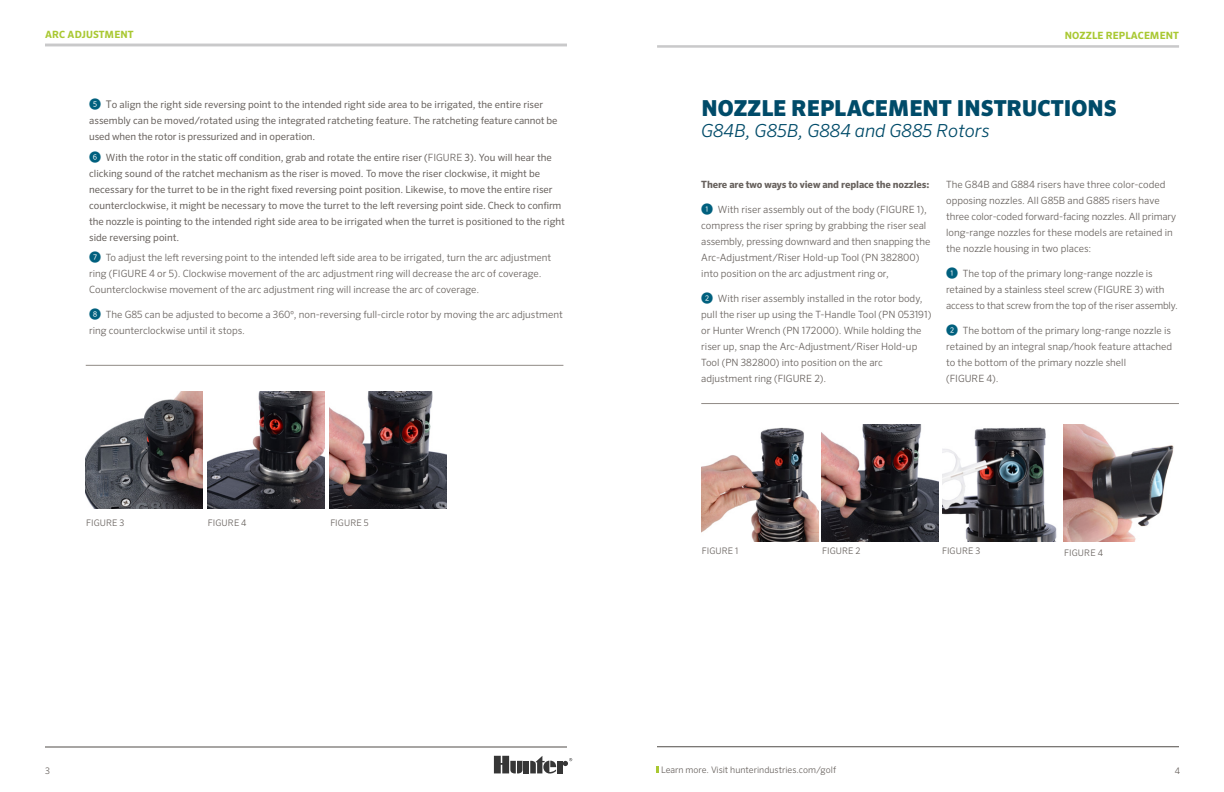
<style>
.page{position:relative;width:1224px;height:792px;background:#fff}
.page>*{position:absolute;margin:0;border:0;box-sizing:border-box;transform-origin:0 0}
.t1{font:900 22px "Sero Pro";color:#004b69}
.t2{font:italic 300 18px "Sero Pro";color:#004b69}
.t3{font:300 10px/16px "Sero Pro";color:#68625e}
.t4{font:10px/16px "Sero Pro";color:#68625e}
.t5{font:700 10px "Sero Pro";letter-spacing:-.01em;color:#68625e}
.t6{font:700 10px "Sero Pro";letter-spacing:.01em;color:#a9c832}
.t7{font:300 9px "Sero Pro";letter-spacing:.01em;color:#68625e}
.s1{font-size:12px;color:#00607e}
.s2{font-size:10.5px}
.s3{font-weight:300}
.s4{font-weight:400;font-size:12px;color:#00607e}
</style>
<div class="page">
<hr style="left:45px;top:44px;width:522px;height:2px;background:#c9c9ca">
<hr style="left:657px;top:45px;width:522px;height:3px;background:#c9c9ca">
<svg style="left:656px;top:767px;width:3px;height:6px"></svg>
<hr style="left:45px;top:747px;width:522px;height:1px;background:#504d49">
<div style="left:524px;top:761px;width:5px;height:12px;background:#363636"></div>
<svg style="left:563px;top:758px;width:9px;height:8px"></svg>
<div style="left:557px;top:761px;width:5px;height:12px;background:#363636"></div>
<svg style="left:530px;top:756px;width:26px;height:18px"></svg>
<svg style="left:494px;top:756px;width:28px;height:18px"></svg>
<hr style="left:657px;top:747px;width:522px;height:1px;background:#504d49">
<img style="left:86px;top:392px;width:116px;height:116px">
<img style="left:207px;top:392px;width:117px;height:116px">
<img style="left:330px;top:392px;width:116px;height:116px">
<hr style="left:86px;top:365px;width:477px;height:1px;background:#908a86">
<hr style="left:701px;top:403px;width:478px;height:1px;background:#908a86">
<img style="left:701px;top:427px;width:117px;height:114px">
<img style="left:1064px;top:424px;width:110px;height:117px">
<img style="left:822px;top:424px;width:117px;height:117px">
<img style="left:943px;top:427px;width:114px;height:114px">
<p class="t6" style="left:45px;top:28px;width:90px">ARC ADJUSTMENT</p>
<p class="t4" style="left:89px;top:97px;width:470px"><span class="s1">⑤</span> <span class="s2">T</span>o align the right side reversing point to the intended right side area to be irrigated, the entire riser assembly can be moved/rotated using the integrated ratcheting feature. The ratcheting feature cannot be used when the rotor is pressurized and in operation.</p>
<p class="t4" style="left:89px;top:149px;width:477px"><span class="s1">⑥</span> With the rotor in the static off condition, grab and rotate the entire riser (<span class="s3">FIGURE</span> 3). You will hear the clicking sound of the ratchet mechanism as the riser is moved. To move the riser clockwise, it might be necessary for the turret to be in the right fixed reversing point position. Likewise, to move the entire riser counterclockwise, it might be necessary to move the turret to the left reversing point side. Check to confirm the nozzle is pointing to the intended right side area to be irrigated when the turret is positioned to the right side reversing point.</p>
<p class="t3" style="left:89px;top:250px;width:464px"><span class="s4">⑦</span> To adjust the left reversing point to the intended left side area to be irrigated, turn the arc adjustment ring (FIGURE 4 or 5). Clockwise movement of the arc adjustment ring will decrease the arc of coverage.<br>Counterclockwise movement of the arc adjustment ring will increase the arc of coverage.</p>
<p class="t3" style="left:89px;top:307px;width:475px"><span class="s4">⑧</span> The G85 can be adjusted to become a 360º, non-reversing full-circle rotor by moving the arc adjustment ring counterclockwise until it stops.</p>
<p class="t7" style="left:86px;top:517px;width:40px">FIGURE 3</p>
<p class="t7" style="left:208px;top:517px;width:40px">FIGURE 4</p>
<p class="t7" style="left:330px;top:517px;width:40px">FIGURE 5</p>
<p class="t6" style="left:1065px;top:30px;width:116px">NOZZLE REPLACEMENT</p>
<h1 class="t1" style="left:702px;top:95px;width:417px">NOZZLE REPLACEMENT INSTRUCTIONS</h1>
<h2 class="t2" style="left:701px;top:120px;width:290px">G84B, G85B, G884 and G885 Rotors</h2>
<p class="t5" style="left:701px;top:178px;width:230px">There are two ways to view and replace the nozzles:</p>
<p class="t3" style="left:701px;top:201px;width:231px"><span class="s4">①</span> With riser assembly out of the body (FIGURE 1), compress the riser spring by grabbing the riser seal assembly, pressing downward and then snapping the Arc-Adjustment/Riser Hold-up Tool (PN 382800) into position on the arc adjustment ring or,</p>
<p class="t3" style="left:701px;top:290px;width:232px"><span class="s4">②</span> With riser assembly installed in the rotor body, pull the riser up using the T-Handle Tool (PN 053191) or Hunter Wrench (PN 172000). While holding the riser up, snap the Arc-Adjustment/Riser Hold-up Tool (PN 382800) into position on the arc adjustment ring (FIGURE 2).</p>
<p class="t3" style="left:946px;top:176px;width:232px">The G84B and G884 risers have three color-coded opposing nozzles. All G85B and G885 risers have three color-coded forward-facing nozzles. All primary long-range nozzles for these models are retained in the nozzle housing in two places:</p>
<p class="t3" style="left:946px;top:265px;width:233px"><span class="s4">①</span> The top of the primary long-range nozzle is retained by a stainless steel screw (FIGURE 3) with access to that screw from the top of the riser assembly.</p>
<p class="t3" style="left:946px;top:322px;width:228px"><span class="s4">②</span> The bottom of the primary long-range nozzle is retained by an integral snap/hook feature attached to the bottom of the primary nozzle shell<br>(FIGURE 4).</p>
<p class="t7" style="left:702px;top:546px;width:38px">FIGURE 1</p>
<p class="t7" style="left:822px;top:546px;width:40px">FIGURE 2</p>
<p class="t7" style="left:942px;top:546px;width:40px">FIGURE 3</p>
<p class="t7" style="left:1064px;top:547px;width:40px">FIGURE 4</p>
<p class="t7" style="left:45px;top:765px;width:6px">3</p>
<p class="t7" style="left:661px;top:765px;width:177px">Learn more. Visit hunterindustries.com/golf</p>
<p class="t7" style="left:1175px;top:765px;width:7px">4</p>
</div>
